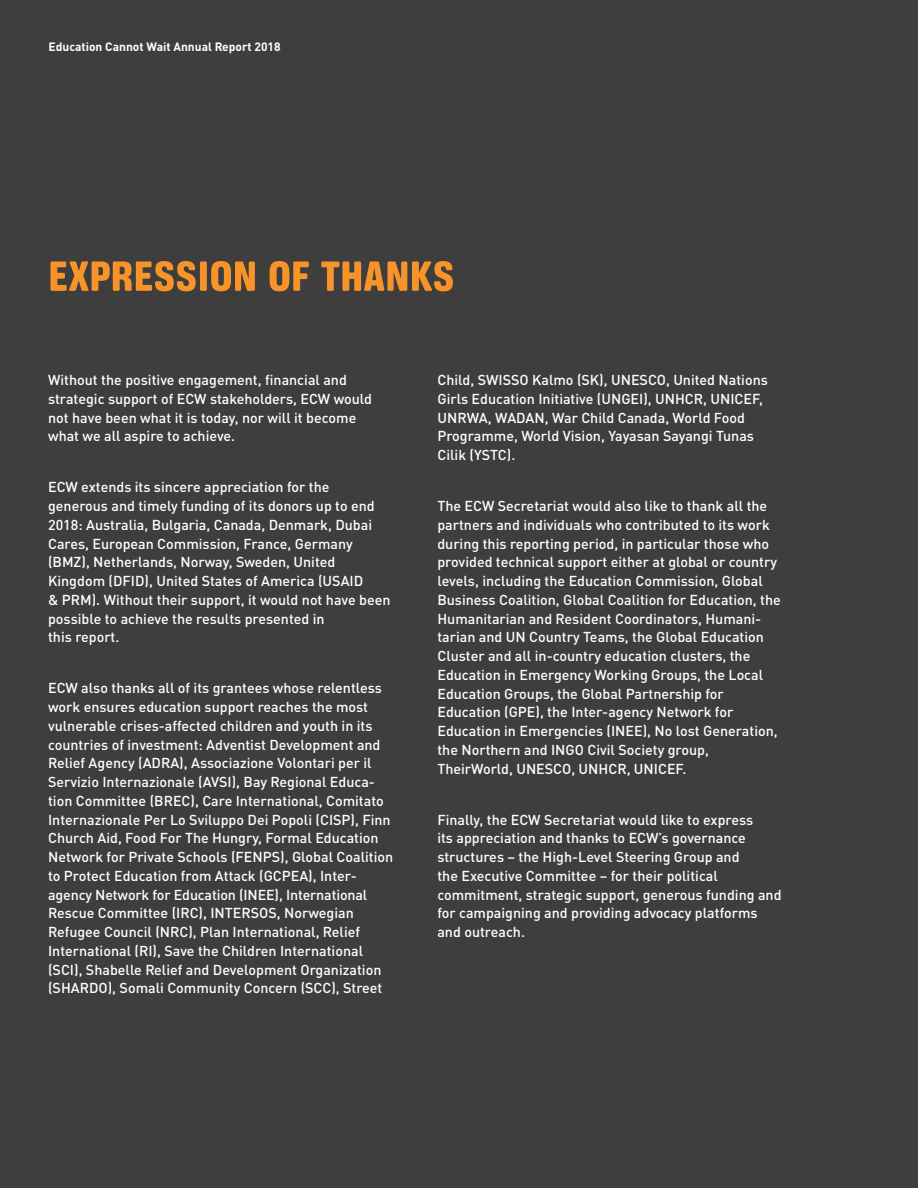
<style>
.page{position:relative;width:918px;height:1188px;background:#3e3e3f}
.page>*{position:absolute;margin:0;border:0;box-sizing:border-box;transform-origin:0 0}
.Header_1___Ketchupa{font:51px "Ketchupa";color:#f79328}
.image_captions_9_5_1{font:500 14.25px/18.8px "DIN Pro";color:#fff}
.Body_copy_10_5_14{font:700 12px "DIN Pro";color:#fff}
</style>
<div class="page">
<p class="Body_copy_10_5_14" style="left:49px;top:37px;width:234px">Education Cannot Wait Annual Report 2018</p>
<p class="Header_1___Ketchupa" style="left:48px;top:250px;width:408px">EXPRESSION OF THANKS</p>
<p class="image_captions_9_5_1" style="left:48px;top:369px;width:326px">Without the positive engagement, financial and strategic support of ECW stakeholders, ECW would not have been what it is today, nor will it become what we all aspire to achieve.</p>
<p class="image_captions_9_5_1" style="left:48px;top:476px;width:344px">ECW extends its sincere appreciation for the generous and timely funding of its donors up to end 2018: Australia, Bulgaria, Canada, Denmark, Dubai Cares, European Commission, France, Germany (BMZ), Netherlands, Norway, Sweden, United Kingdom (DFID), United States of America (USAID<br>&amp; PRM). Without their support, it would not have been possible to achieve the results presented in<br>this report.</p>
<p class="image_captions_9_5_1" style="left:48px;top:677px;width:347px">ECW also thanks all of its grantees whose relentless work ensures education support reaches the most vulnerable crises-affected children and youth in its countries of investment: Adventist Development and Relief Agency (ADRA), Associazione Volontari per il Servizio Internazionale (AVSI), Bay Regional Educa&shy;tion Committee (BREC), Care International, Comitato Internazionale Per Lo Sviluppo Dei Popoli (CISP), Finn Church Aid, Food For The Hungry, Formal Education Network for Private Schools (FENPS), Global Coalition to Protect Education from Attack (GCPEA), Inter&shy;agency Network for Education (INEE), International Rescue Committee (IRC), INTERSOS, Norwegian Refugee Council (NRC), Plan International, Relief International (RI), Save the Children International (SCI), Shabelle Relief and Development Organization (SHARDO), Somali Community Concern (SCC), Street</p>
<p class="image_captions_9_5_1" style="left:437px;top:369px;width:332px">Child, SWISSO Kalmo (SK), UNESCO, United Nations Girls Education Initiative (UNGEI), UNHCR, UNICEF, UNRWA, WADAN, War Child Canada, World Food Programme, World Vision, Yayasan Sayangi Tunas Cilik (YSTC).</p>
<p class="image_captions_9_5_1" style="left:437px;top:495px;width:345px">The ECW Secretariat would also like to thank all the partners and individuals who contributed to its work during this reporting period, in particular those who provided technical support either at global or country levels, including the Education Commission, Global Business Coalition, Global Coalition for Education, the Humanitarian and Resident Coordinators, Humani&shy;tarian and UN Country Teams, the Global Education Cluster and all in-country education clusters, the Education in Emergency Working Groups, the Local Education Groups, the Global Partnership for Education (GPE), the Inter-agency Network for Education in Emergencies (INEE), No lost Generation, the Northern and INGO Civil Society group, TheirWorld, UNESCO, UNHCR, UNICEF.</p>
<p class="image_captions_9_5_1" style="left:437px;top:809px;width:346px">Finally, the ECW Secretariat would like to express<br>its appreciation and thanks to ECW’s governance structures – the High-Level Steering Group and<br>the Executive Committee – for their political commitment, strategic support, generous funding and for campaigning and providing advocacy platforms and outreach.</p>
</div>
